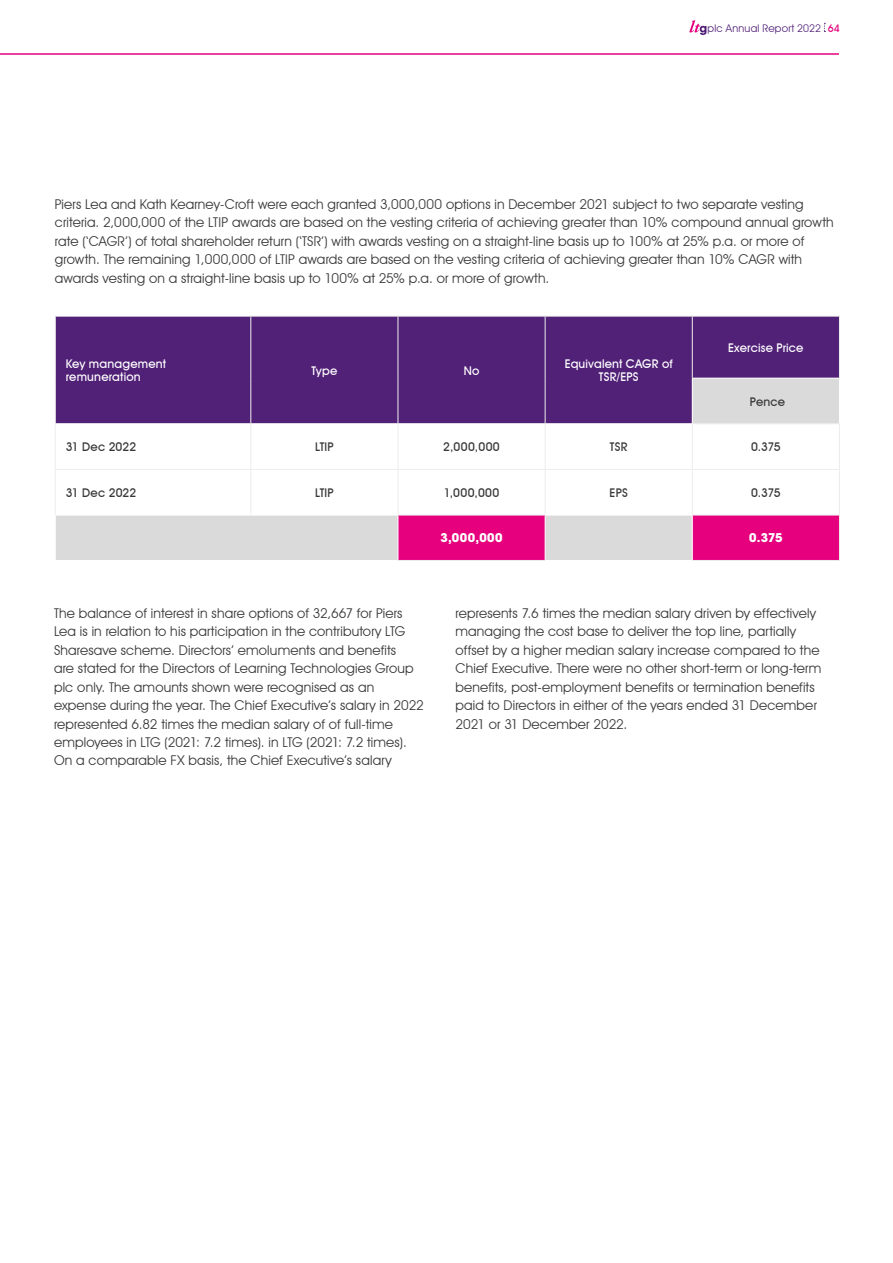
<style>
.page{position:relative;width:893px;height:1263px;background:#fff}
.page>*{position:absolute;margin:0;border:0;box-sizing:border-box;transform-origin:0 0}
.t1{font:13.5px/18.5px "Avant Garde IT Cby BT";letter-spacing:.01em;color:#38383a}
.t2{font:500 12px/13.5px "Avant Garde IT Cby BT";letter-spacing:.015em;color:#fff}
.t3{font:500 12px "Avant Garde IT Cby BT";letter-spacing:.015em;color:#38383a}
.t4{font:700 12px "ITC Avant Garde Pro";letter-spacing:.045em;color:#fff}
.t5{font:10.5px "Avant Garde IT Cby BT";letter-spacing:.02em;color:#512178}
.s1{font-weight:500;color:#e6007d}
</style>
<div class="page">
<hr style="left:0;top:53px;width:839px;height:2px;background:#e6007d">
<svg style="left:689px;top:20px;width:17px;height:15px"></svg>
<div style="left:56px;top:317px;width:783px;height:61px;background:#512178"></div>
<svg style="left:56px;top:378px;width:783px;height:182px;background:#8c70a2"></svg>
<svg style="left:56px;top:424px;width:783px;height:91px"></svg>
<svg style="left:399px;top:516px;width:440px;height:44px;background:#e2489c"></svg>
<hr style="left:839px;top:316px;width:1px;height:62px;background:#ededed">
<hr style="left:250px;top:424px;width:1px;height:45px;background:#ededed">
<hr style="left:398px;top:424px;width:1px;height:45px;background:#ededed">
<hr style="left:545px;top:424px;width:1px;height:45px;background:#ededed">
<hr style="left:692px;top:424px;width:1px;height:45px;background:#ededed">
<hr style="left:839px;top:424px;width:1px;height:45px;background:#ededed">
<hr style="left:250px;top:470px;width:1px;height:45px;background:#ededed">
<hr style="left:398px;top:470px;width:1px;height:45px;background:#ededed">
<hr style="left:545px;top:470px;width:1px;height:45px;background:#ededed">
<hr style="left:692px;top:470px;width:1px;height:45px;background:#ededed">
<hr style="left:839px;top:470px;width:1px;height:45px;background:#ededed">
<hr style="left:839px;top:515px;width:1px;height:45px;background:#ededed">
<hr style="left:55px;top:424px;width:1px;height:45px;background:#ededed">
<hr style="left:55px;top:470px;width:1px;height:45px;background:#ededed">
<hr style="left:693px;top:423px;width:147px;height:1px;background:#ededed">
<hr style="left:251px;top:469px;width:147px;height:1px;background:#ededed">
<hr style="left:545px;top:469px;width:147px;height:1px;background:#ededed">
<hr style="left:692px;top:469px;width:148px;height:1px;background:#ededed">
<hr style="left:398px;top:515px;width:147px;height:1px;background:#ededed">
<hr style="left:692px;top:316px;width:148px;height:1px;background:#ededed">
<hr style="left:692px;top:378px;width:148px;height:1px;background:#fff">
<hr style="left:693px;top:515px;width:147px;height:1px;background:#ededed">
<hr style="left:398px;top:560px;width:147px;height:1px;background:#ededed">
<hr style="left:693px;top:560px;width:147px;height:1px;background:#ededed">
<hr style="left:55px;top:316px;width:195px;height:1px;background:#f6f6f6">
<hr style="left:55px;top:316px;width:1px;height:62px;background:#f6f6f6">
<hr style="left:55px;top:378px;width:1px;height:45px;background:#f6f6f6">
<hr style="left:55px;top:423px;width:196px;height:1px;background:#fff">
<hr style="left:55px;top:469px;width:196px;height:1px;background:#ededed">
<hr style="left:250px;top:316px;width:148px;height:1px;background:#ededed">
<hr style="left:250px;top:316px;width:1px;height:62px;background:#ededed">
<hr style="left:398px;top:316px;width:147px;height:1px;background:#ededed">
<hr style="left:398px;top:316px;width:1px;height:62px;background:#ededed">
<hr style="left:545px;top:316px;width:147px;height:1px;background:#ededed">
<hr style="left:545px;top:316px;width:1px;height:62px;background:#ededed">
<hr style="left:692px;top:316px;width:1px;height:62px;background:#ededed">
<hr style="left:250px;top:378px;width:1px;height:45px;background:#ededed">
<hr style="left:398px;top:378px;width:1px;height:45px;background:#ededed">
<hr style="left:545px;top:378px;width:1px;height:45px;background:#ededed">
<hr style="left:398px;top:469px;width:147px;height:1px;background:#ededed">
<hr style="left:692px;top:378px;width:1px;height:45px;background:#fff">
<hr style="left:251px;top:423px;width:147px;height:1px;background:#fff">
<hr style="left:398px;top:423px;width:147px;height:1px;background:#fff">
<hr style="left:545px;top:423px;width:148px;height:1px;background:#fff">
<hr style="left:545px;top:515px;width:148px;height:1px;background:#fff">
<hr style="left:545px;top:515px;width:1px;height:45px;background:#fff">
<hr style="left:692px;top:515px;width:1px;height:45px;background:#fff">
<hr style="left:55px;top:515px;width:196px;height:1px;background:#fff">
<hr style="left:251px;top:515px;width:147px;height:1px;background:#fff">
<hr style="left:398px;top:515px;width:1px;height:45px;background:#fff">
<p class="t5" style="left:708px;top:22px;width:134px">plc Annual Report 2022 <span class="s1">64</span></p>
<p class="t1" style="left:55px;top:195px;width:780px">Piers Lea and Kath Kearney-Croft were each granted 3,000,000 options in December 2021 subject to two separate vesting criteria. 2,000,000 of the LTIP awards are based on the vesting criteria of achieving greater than 10% compound annual growth rate (‘CAGR’) of total shareholder return (‘TSR’) with awards vesting on a straight-line basis up to 100% at 25% p.a. or more of growth. The remaining 1,000,000 of LTIP awards are based on the vesting criteria of achieving greater than 10% CAGR with awards vesting on a straight-line basis up to 100% at 25% p.a. or more of growth.</p>
<p class="t2" style="left:66px;top:357px;width:102px">Key management remuneration</p>
<p class="t2" style="left:311px;top:363px;width:27px">Type</p>
<p class="t2" style="left:464px;top:363px;width:17px">No</p>
<p class="t2" style="left:565px;top:357px;width:109px;text-align:center">Equivalent CAGR of<br>TSR/EPS</p>
<p class="t2" style="left:728px;top:341px;width:77px">Exercise Price</p>
<p class="t3" style="left:750px;top:394px;width:37px">Pence</p>
<p class="t3" style="left:66px;top:440px;width:72px">31 Dec 2022</p>
<p class="t3" style="left:315px;top:440px;width:20px">LTIP</p>
<p class="t3" style="left:443px;top:440px;width:58px">2,000,000</p>
<p class="t3" style="left:610px;top:440px;width:19px">TSR</p>
<p class="t3" style="left:751px;top:440px;width:31px">0.375</p>
<p class="t3" style="left:66px;top:485px;width:72px">31 Dec 2022</p>
<p class="t3" style="left:315px;top:485px;width:20px">LTIP</p>
<p class="t3" style="left:444px;top:485px;width:57px">1,000,000</p>
<p class="t3" style="left:610px;top:485px;width:20px">EPS</p>
<p class="t3" style="left:751px;top:485px;width:31px">0.375</p>
<p class="t4" style="left:440px;top:530px;width:64px">3,000,000</p>
<p class="t4" style="left:749px;top:530px;width:35px">0.375</p>
<p class="t1" style="left:54px;top:604px;width:371px">The balance of interest in share options of 32,667 for Piers Lea is in relation to his participation in the contributory LTG Sharesave scheme. Directors’ emoluments and benefits<br>are stated for the Directors of Learning Technologies Group plc only. The amounts shown were recognised as an expense during the year. The Chief Executive’s salary in 2022 represented 6.82 times the median salary of of full-time employees in LTG (2021: 7.2 times). in LTG (2021: 7.2 times).<br>On a comparable FX basis, the Chief Executive’s salary</p>
<p class="t1" style="left:455px;top:604px;width:367px">represents 7.6 times the median salary driven by effectively managing the cost base to deliver the top line, partially offset by a higher median salary increase compared to the Chief Executive. There were no other short-term or long-term benefits, post-employment benefits or termination benefits paid to Directors in either of the years ended 31 December 2021 or 31 December 2022.</p>
</div>
